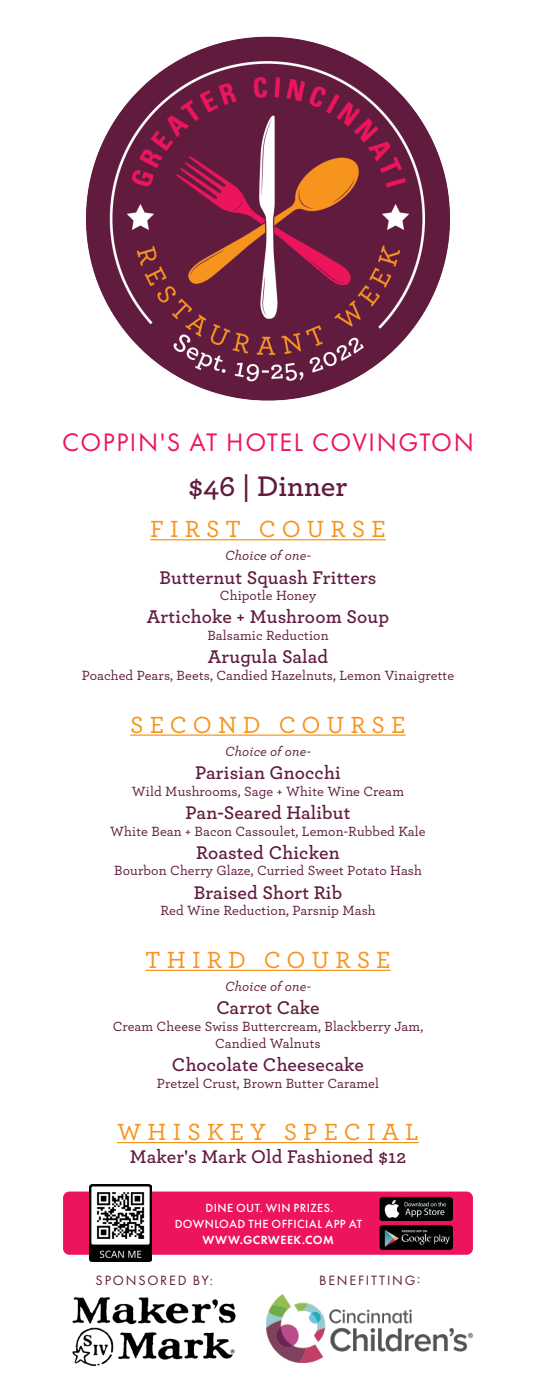
<style>
.page{position:relative;width:536px;height:1386px;background:#fff}
.page>*{position:absolute;margin:0;border:0;box-sizing:border-box;transform-origin:0 0}
.t1{font:600 29.75px "Archer";color:#601b3f}
.Music_Listings_Body{font:26.25px "Futura PT";letter-spacing:.06em;color:#ed145b}
.t2{font:500 24.5px "Archer";letter-spacing:.25em;color:#f7941d}
.t3{font:600 19.25px "Archer";letter-spacing:.01em;color:#601b3f}
.t4{font:500 14px/16.8px "Archer";letter-spacing:.01em;color:#601b3f;text-align:center}
.t5{font:italic 500 14px "Archer";letter-spacing:.01em;color:#601b3f}
.t6{font:14px "Futura PT";letter-spacing:.13em;color:#601b3f}
.Music_Listings_Body-2{font:500 12.25px/15.8px "Futura PT";letter-spacing:.035em;color:#fff;text-align:center}
.s1{font-weight:600}
</style>
<div class="page">
<hr style="left:150px;top:539px;width:235px;height:1px;background:#f7941d">
<hr style="left:130px;top:735px;width:275px;height:1px;background:#f7941d">
<hr style="left:145px;top:970px;width:245px;height:1px;background:#f7941d">
<hr style="left:117px;top:1142px;width:301px;height:1px;background:#f7941d">
<img style="left:85px;top:36px;width:366px;height:365px">
<img style="left:266px;top:1295px;width:206px;height:69px">
<img style="left:72px;top:1297px;width:164px;height:70px">
<div style="left:63px;top:1192px;width:409px;height:63px;background:#ed145b;border-radius:6px"></div>
<img style="left:379px;top:1226px;width:73px;height:23px">
<img style="left:379px;top:1197px;width:73px;height:24px">
<img style="left:89px;top:1185px;width:62px;height:76px">
<p class="Music_Listings_Body" style="left:62px;top:426px;width:413px">COPPIN'S AT HOTEL COVINGTON</p>
<p class="t1" style="left:188px;top:464px;width:160px">$46 | Dinner</p>
<p class="t2" style="left:150px;top:512px;width:237px">FIRST COURSE</p>
<p class="t5" style="left:225px;top:545px;width:87px">Choice of one-</p>
<p class="t3" style="left:159px;top:563px;width:218px">Butternut Squash Fritters</p>
<p class="t4" style="left:220px;top:587px;width:98px">Chipotle Honey</p>
<p class="t3" style="left:147px;top:603px;width:243px">Artichoke + Mushroom Soup</p>
<p class="t4" style="left:207px;top:626px;width:123px">Balsamic Reduction</p>
<p class="t3" style="left:208px;top:643px;width:122px">Arugula Salad</p>
<p class="t4" style="left:82px;top:666px;width:374px">Poached Pears, Beets, Candied Hazelnuts, Lemon Vinaigrette</p>
<p class="t2" style="left:130px;top:707px;width:277px">SECOND COURSE</p>
<p class="t5" style="left:225px;top:741px;width:87px">Choice of one-</p>
<p class="t3" style="left:195px;top:758px;width:147px">Parisian Gnocchi</p>
<p class="t4" style="left:132px;top:782px;width:273px">Wild Mushrooms, Sage + White Wine Cream</p>
<p class="t3" style="left:185px;top:798px;width:166px">Pan-Seared Halibut</p>
<p class="t4" style="left:110px;top:822px;width:317px">White Bean + Bacon Cassoulet, Lemon-Rubbed Kale</p>
<p class="t3" style="left:196px;top:838px;width:145px">Roasted Chicken</p>
<p class="t4" style="left:114px;top:862px;width:309px">Bourbon Cherry Glaze, Curried Sweet Potato Hash</p>
<p class="t3" style="left:194px;top:878px;width:150px">Braised Short Rib</p>
<p class="t4" style="left:160px;top:902px;width:216px">Red Wine Reduction, Parsnip Mash</p>
<p class="t2" style="left:145px;top:942px;width:247px">THIRD COURSE</p>
<p class="t5" style="left:225px;top:976px;width:87px">Choice of one-</p>
<p class="t3" style="left:216px;top:993px;width:105px">Carrot Cake</p>
<p class="t4" style="left:113px;top:1017px;width:312px">Cream Cheese Swiss Buttercream, Blackberry Jam,<br>Candied Walnuts</p>
<p class="t3" style="left:172px;top:1050px;width:193px">Chocolate Cheesecake</p>
<p class="t4" style="left:157px;top:1074px;width:223px">Pretzel Crust, Brown Butter Caramel</p>
<p class="t2" style="left:117px;top:1114px;width:303px">WHISKEY SPECIAL</p>
<p class="t3" style="left:130px;top:1142px;width:278px">Maker's Mark Old Fashioned $12</p>
<p class="Music_Listings_Body-2" style="left:175px;top:1200px;width:189px">DINE OUT. WIN PRIZES.<br>DOWNLOAD THE OFFICIAL APP AT<br><span class="s1">WWW.GCRWEEK.COM</span></p>
<p class="t6" style="left:96px;top:1272px;width:119px">SPONSORED BY:</p>
<p class="t6" style="left:319px;top:1272px;width:103px">BENEFITTING:</p>
</div>
